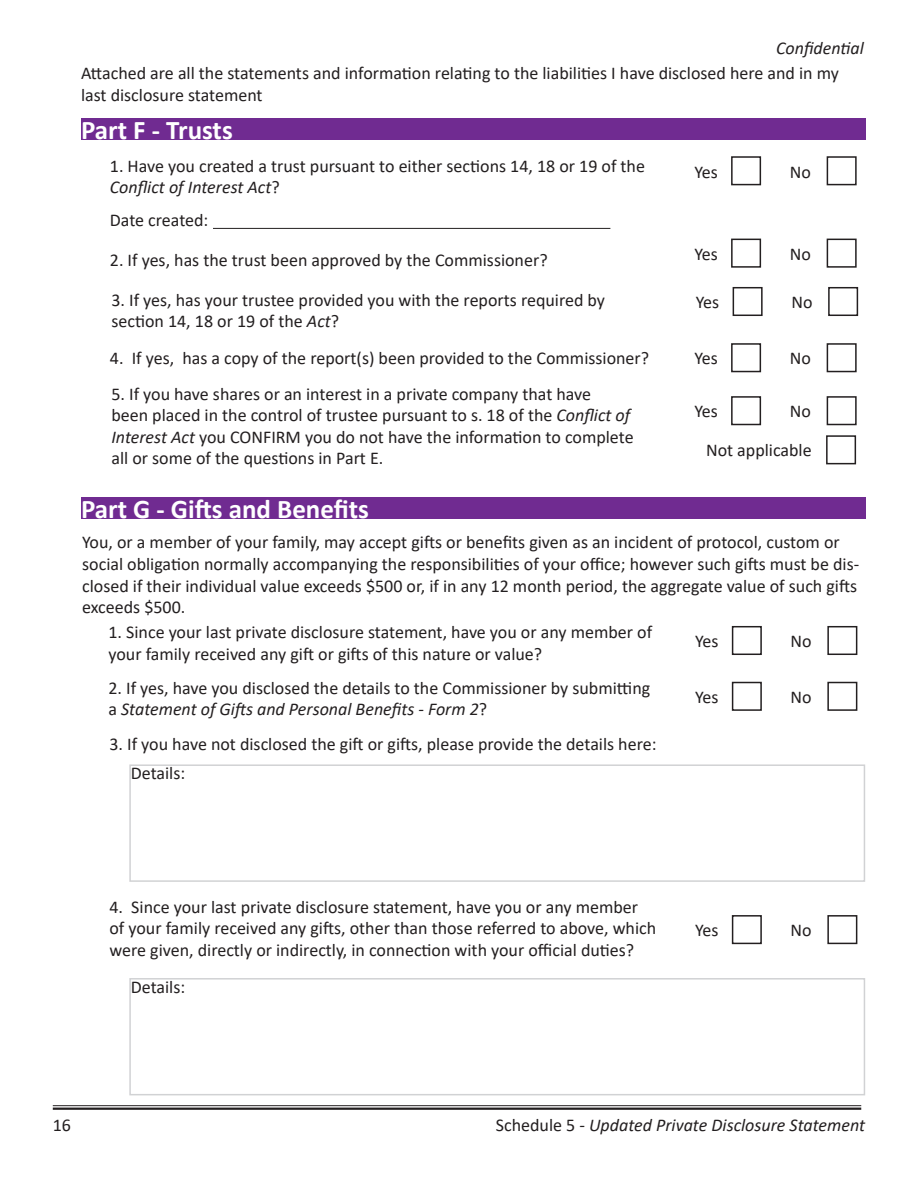
<style>
.page{position:relative;width:918px;height:1188px;background:#fff}
.page>*{position:absolute;margin:0;border:0;box-sizing:border-box;transform-origin:0 0}
.t1{font:700 27px "Calibri";color:#fff}
.t2{font:18px/21.6px "Calibri";color:#231f20}
.t3{font:italic 18px "Calibri";color:#231f20}
.s1{font-style:italic}
.s2{font-style:normal}
</style>
<div class="page">
<hr style="left:53px;top:1105px;width:808px;height:1px;background:#231f20">
<hr style="left:53px;top:1108px;width:808px;height:2px;background:#231f20">
<div style="left:731px;top:156px;width:30px;height:29px;border:2px solid #231f20"></div>
<div style="left:827px;top:156px;width:30px;height:29px;border:2px solid #231f20"></div>
<div style="left:81px;top:118px;width:784px;height:22px;background:#702b91"></div>
<hr style="left:213px;top:228px;width:397px;height:1px;background:#231f20">
<div style="left:731px;top:239px;width:30px;height:29px;border:2px solid #231f20"></div>
<div style="left:827px;top:239px;width:30px;height:29px;border:2px solid #231f20"></div>
<div style="left:733px;top:287px;width:30px;height:29px;border:2px solid #231f20"></div>
<div style="left:828px;top:287px;width:30px;height:29px;border:2px solid #231f20"></div>
<div style="left:731px;top:343px;width:30px;height:29px;border:2px solid #231f20"></div>
<div style="left:827px;top:343px;width:30px;height:29px;border:2px solid #231f20"></div>
<div style="left:81px;top:498px;width:784px;height:21px;background:#702b91"></div>
<div style="left:732px;top:626px;width:30px;height:29px;border:2px solid #231f20"></div>
<div style="left:827px;top:626px;width:30px;height:29px;border:2px solid #231f20"></div>
<div style="left:732px;top:682px;width:30px;height:29px;border:2px solid #231f20"></div>
<div style="left:827px;top:682px;width:30px;height:29px;border:2px solid #231f20"></div>
<div style="left:129px;top:764px;width:736px;height:118px;border:2px solid #d1d2d4"></div>
<div style="left:732px;top:915px;width:30px;height:29px;border:2px solid #231f20"></div>
<div style="left:827px;top:915px;width:30px;height:29px;border:2px solid #231f20"></div>
<div style="left:129px;top:978px;width:736px;height:117px;border:2px solid #d1d2d4"></div>
<div style="left:731px;top:396px;width:30px;height:29px;border:2px solid #231f20"></div>
<div style="left:827px;top:396px;width:30px;height:29px;border:2px solid #231f20"></div>
<div style="left:826px;top:435px;width:30px;height:29px;border:2px solid #231f20"></div>
<p class="t3" style="left:776px;top:36px;width:89px">Confidential</p>
<p class="t2" style="left:81px;top:62px;width:760px">Attached are all the statements and information relating to the liabilities I have disclosed here and in my last disclosure statement</p>
<p class="t1" style="left:81px;top:111px;width:153px">Part F - Trusts</p>
<p class="t2" style="left:110px;top:155px;width:537px">1. Have you created a trust pursuant to either sections 14, 18 or 19 of the<br><span class="s1">Conflict of Interest Act</span>?</p>
<p class="t2" style="left:694px;top:160px;width:25px">Yes</p>
<p class="t2" style="left:790px;top:160px;width:23px">No</p>
<p class="t2" style="left:110px;top:208px;width:100px">Date created:</p>
<p class="t2" style="left:110px;top:248px;width:439px">2. If yes, has the trust been approved by the Commissioner?</p>
<p class="t2" style="left:694px;top:243px;width:25px">Yes</p>
<p class="t2" style="left:790px;top:243px;width:23px">No</p>
<p class="t2" style="left:111px;top:288px;width:495px">3. If yes, has your trustee provided you with the reports required by section 14, 18 or 19 of the <span class="s1">Act</span>?</p>
<p class="t2" style="left:696px;top:291px;width:25px">Yes</p>
<p class="t2" style="left:791px;top:291px;width:23px">No</p>
<p class="t2" style="left:110px;top:347px;width:541px">4. If yes, has a copy of the report(s) been provided to the Commissioner?</p>
<p class="t2" style="left:694px;top:347px;width:25px">Yes</p>
<p class="t2" style="left:790px;top:347px;width:23px">No</p>
<p class="t2" style="left:111px;top:382px;width:524px">5. If you have shares or an interest in a private company that have<br>been placed in the control of trustee pursuant to s. 18 of the <span class="s1">Conflict of Interest Act</span> you CONFIRM you do not have the information to complete all or some of the questions in Part E.</p>
<p class="t2" style="left:694px;top:400px;width:25px">Yes</p>
<p class="t2" style="left:790px;top:400px;width:23px">No</p>
<p class="t2" style="left:706px;top:439px;width:107px">Not applicable</p>
<p class="t1" style="left:81px;top:490px;width:289px">Part G - Gifts and Benefits</p>
<p class="t2" style="left:82px;top:531px;width:779px">You, or a member of your family, may accept gifts or benefits given as an incident of protocol, custom or social obligation normally accompanying the responsibilities of your office; however such gifts must be dis&shy;closed if their individual value exceeds $500 or, if in any 12 month period, the aggregate value of such gifts exceeds $500.</p>
<p class="t2" style="left:108px;top:621px;width:545px">1. Since your last private disclosure statement, have you or any member of your family received any gift or gifts of this nature or value?</p>
<p class="t2" style="left:695px;top:630px;width:25px">Yes</p>
<p class="t2" style="left:791px;top:630px;width:23px">No</p>
<p class="t2" style="left:108px;top:676px;width:543px">2. If yes, have you disclosed the details to the Commissioner by submitting a <span class="s1">Statement of Gifts and Personal Benefits - Form 2</span>?</p>
<p class="t2" style="left:695px;top:686px;width:25px">Yes</p>
<p class="t2" style="left:791px;top:686px;width:23px">No</p>
<p class="t2" style="left:110px;top:733px;width:549px">3. If you have not disclosed the gift or gifts, please provide the details here:</p>
<p class="t2" style="left:131px;top:762px;width:56px">Details:</p>
<p class="t2" style="left:110px;top:895px;width:548px">4. Since your last private disclosure statement, have you or any member of your family received any gifts, other than those referred to above, which were given, directly or indirectly, in connection with your official duties?</p>
<p class="t2" style="left:131px;top:976px;width:56px">Details:</p>
<p class="t2" style="left:695px;top:919px;width:25px">Yes</p>
<p class="t2" style="left:791px;top:919px;width:23px">No</p>
<p class="t2" style="left:53px;top:1114px;width:20px">16</p>
<p class="t3" style="left:496px;top:1113px;width:371px"><span class="s2">Schedule 5</span> - Updated Private Disclosure Statement</p>
</div>
